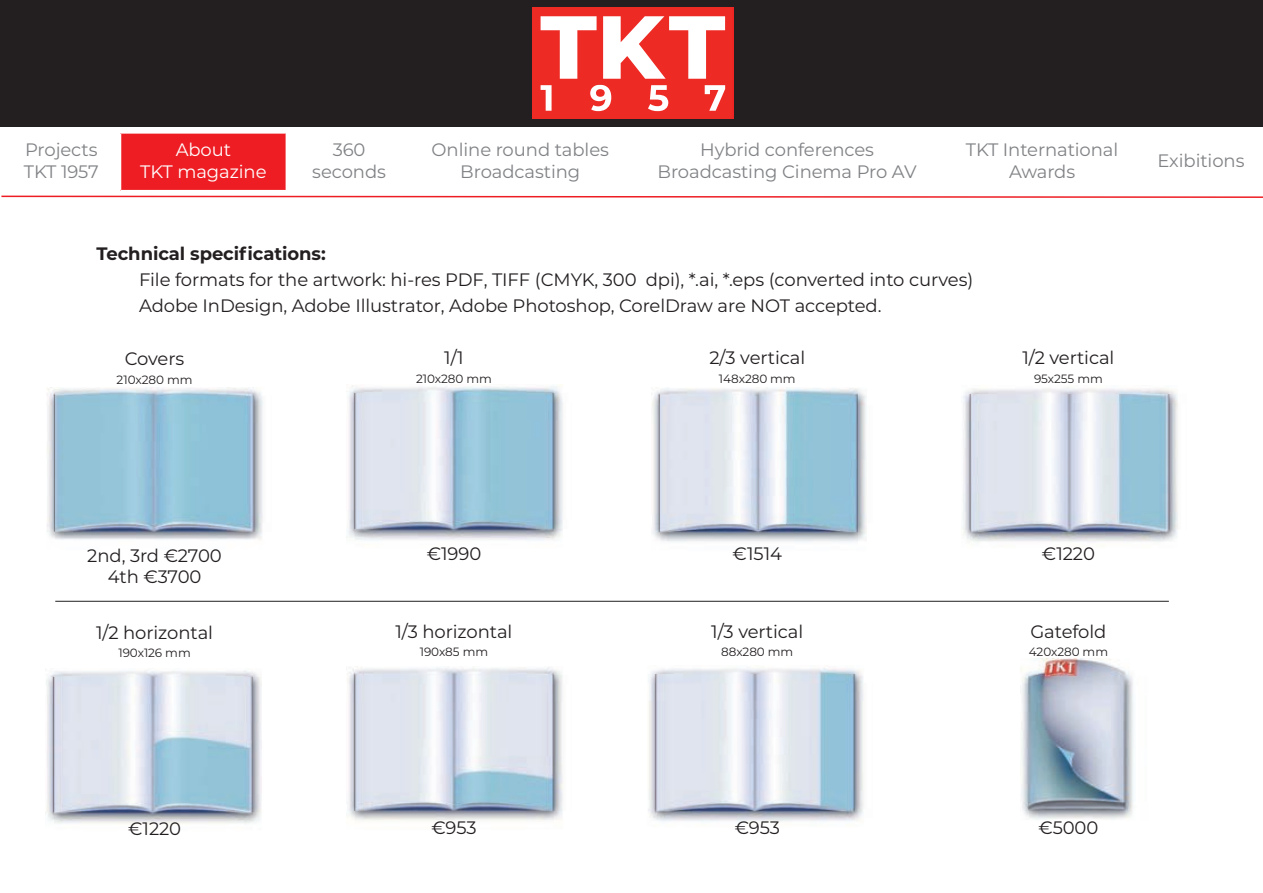
<style>
.page{position:relative;width:1263px;height:893px;background:#fff}
.page>*{position:absolute;margin:0;border:0;box-sizing:border-box;transform-origin:0 0}
.t1{font:18px "Montserrat";letter-spacing:-.005em;color:#231f20}
.t2{font:18px/21.6px "Montserrat";letter-spacing:-.005em;color:#808285;text-align:center}
.t3{font:700 18px "Montserrat";letter-spacing:-.005em;color:#231f20}
.t4{font:18px "Montserrat";letter-spacing:-.005em;color:#fff}
.t5{font:12px "Montserrat";letter-spacing:-.005em;color:#231f20}
</style>
<div class="page">
<img style="left:648px;top:665px;width:216px;height:157px">
<img style="left:47px;top:388px;width:216px;height:152px">
<img style="left:1020px;top:658px;width:114px;height:162px">
<img style="left:651px;top:388px;width:216px;height:154px">
<img style="left:963px;top:388px;width:215px;height:154px">
<img style="left:46px;top:670px;width:216px;height:154px">
<img style="left:348px;top:384px;width:215px;height:156px">
<img style="left:347px;top:666px;width:216px;height:154px">
<hr style="left:55px;top:601px;width:1114px;height:1px;background:#231f20">
<div style="left:1px;top:0;width:1262px;height:127px;background:#231f20"></div>
<div style="left:532px;top:8px;width:202px;height:111px;background:#ee2a24"></div>
<img style="left:541px;top:16px;width:125px;height:63px">
<img style="left:669px;top:16px;width:56px;height:63px">
<img style="left:540px;top:85px;width:185px;height:26px">
<div style="left:120px;top:133px;width:166px;height:58px;background:#ee1d23"></div>
<hr style="left:120px;top:132px;width:166px;height:2px;background:#fff">
<hr style="left:120px;top:134px;width:1px;height:56px;background:#fff">
<hr style="left:120px;top:190px;width:166px;height:1px;background:#fff">
<svg style="left:1px;top:195px;width:1262px;height:3px"></svg>
<p class="t2" style="left:25px;top:138px;width:74px">Projects</p>
<p class="t2" style="left:24px;top:160px;width:76px">TKT 1957</p>
<p class="t4" style="left:176px;top:138px;width:57px">About</p>
<p class="t4" style="left:140px;top:159px;width:128px">TKT magazine</p>
<p class="t2" style="left:333px;top:138px;width:34px">360</p>
<p class="t2" style="left:312px;top:160px;width:75px">seconds</p>
<p class="t2" style="left:432px;top:138px;width:179px">Online round tables</p>
<p class="t2" style="left:460px;top:160px;width:121px">Broadcasting</p>
<p class="t2" style="left:657px;top:138px;width:261px">Hybrid conferences<br>Broadcasting Cinema Pro AV</p>
<p class="t2" style="left:966px;top:138px;width:154px">TKT International<br>Awards</p>
<p class="t2" style="left:1157px;top:149px;width:88px">Exibitions</p>
<p class="t3" style="left:97px;top:241px;width:231px">Technical specifications:</p>
<p class="t1" style="left:139px;top:268px;width:836px">File formats for the artwork: hi-res PDF, TIFF (CMYK, 300 dpi), *.ai, *.eps (converted into curves)</p>
<p class="t1" style="left:139px;top:293px;width:744px">Adobe InDesign, Adobe Illustrator, Adobe Photoshop, CorelDraw are NOT accepted.</p>
<p class="t1" style="left:125px;top:346px;width:61px">Covers</p>
<p class="t5" style="left:117px;top:371px;width:77px">210x280 mm</p>
<p class="t1" style="left:444px;top:345px;width:21px">1/1</p>
<p class="t5" style="left:416px;top:370px;width:77px">210x280 mm</p>
<p class="t1" style="left:709px;top:345px;width:97px">2/3 vertical</p>
<p class="t5" style="left:719px;top:370px;width:78px">148x280 mm</p>
<p class="t1" style="left:1022px;top:345px;width:94px">1/2 vertical</p>
<p class="t5" style="left:1034px;top:370px;width:70px">95х255 mm</p>
<p class="t1" style="left:87px;top:543px;width:136px">2nd, 3rd €2700</p>
<p class="t1" style="left:427px;top:542px;width:56px">€1990</p>
<p class="t1" style="left:733px;top:542px;width:51px">€1514</p>
<p class="t1" style="left:1042px;top:542px;width:55px">€1220</p>
<p class="t1" style="left:108px;top:564px;width:95px">4th €3700</p>
<p class="t1" style="left:96px;top:620px;width:118px">1/2 horizontal</p>
<p class="t5" style="left:118px;top:645px;width:74px">190х126 mm</p>
<p class="t1" style="left:395px;top:619px;width:118px">1/3 horizontal</p>
<p class="t5" style="left:420px;top:644px;width:70px">190х85 mm</p>
<p class="t1" style="left:711px;top:619px;width:93px">1/3 vertical</p>
<p class="t5" style="left:721px;top:644px;width:74px">88х280 mm</p>
<p class="t1" style="left:1030px;top:619px;width:78px">Gatefold</p>
<p class="t5" style="left:1029px;top:644px;width:81px">420х280 mm</p>
<p class="t1" style="left:128px;top:816px;width:55px">€1220</p>
<p class="t1" style="left:431px;top:815px;width:47px">€953</p>
<p class="t1" style="left:735px;top:815px;width:47px">€953</p>
<p class="t1" style="left:1038px;top:815px;width:61px">€5000</p>
</div>
